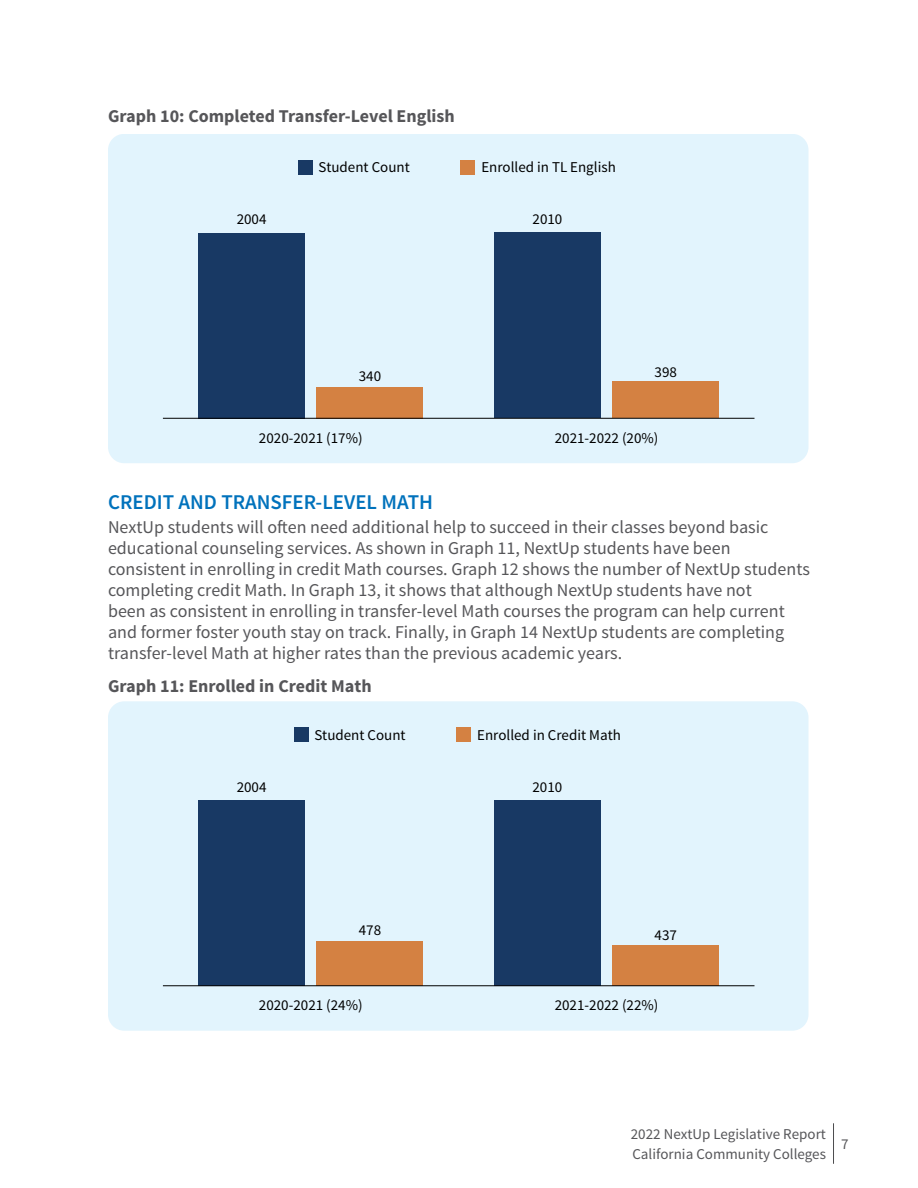
<style>
.page{position:relative;width:918px;height:1188px;background:#fff}
.page>*{position:absolute;margin:0;border:0;box-sizing:border-box;transform-origin:0 0}
.t1{font:600 21px "Yvltxf Vyjkrf Jpysnc Xskjrb Source Sans Pro";color:#0072bc}
.body_copy{font:18px/21px "Cnpfxv Vcfpxp Kxdkfr Tpssdp Source Sans Pro";color:#565659}
.Table_Title{font:700 18px "Cmtssr Jkjsfh Jtrhxj Cctjtl Source Sans Pro";color:#565659}
.t2{font:15px "Hrdgbg Pwvcjj Jmpdkk Plbvvw Source Sans Pro";color:#000}
.t3{font:15px "Spycfk Llknkd Pyxdcd Mnfnmy Source Sans Pro";color:#000}
.t4{font:15px/19.5px "Wwdbkg Source Sans Pro";color:#565659}
.t5{font:15px "Cnpfxv Vcfpxp Kxdkfr Tpssdp Source Sans Pro";color:#565659}
</style>
<div class="page">
<div style="left:108px;top:134px;width:701px;height:329px;background:#e2f4fd"></div>
<div style="left:317px;top:387px;width:106px;height:31px;background:#d48142"></div>
<div style="left:613px;top:381px;width:106px;height:37px;background:#d48142"></div>
<div style="left:198px;top:233px;width:107px;height:185px;background:#183964"></div>
<div style="left:494px;top:232px;width:107px;height:186px;background:#183964"></div>
<div style="left:298px;top:160px;width:15px;height:15px;background:#183964"></div>
<div style="left:460px;top:160px;width:15px;height:15px;background:#d48142"></div>
<hr style="left:163px;top:418px;width:592px;height:1px;background:#000">
<div style="left:108px;top:701px;width:701px;height:330px;background:#e2f4fd"></div>
<div style="left:317px;top:942px;width:106px;height:44px;background:#d48142"></div>
<div style="left:613px;top:945px;width:106px;height:41px;background:#d48142"></div>
<div style="left:198px;top:800px;width:107px;height:186px;background:#183964"></div>
<div style="left:494px;top:800px;width:107px;height:186px;background:#183964"></div>
<div style="left:294px;top:728px;width:15px;height:14px;background:#183964"></div>
<div style="left:456px;top:728px;width:15px;height:14px;background:#d48142"></div>
<hr style="left:163px;top:985px;width:591px;height:1px;background:#000">
<hr style="left:833px;top:1123px;width:1px;height:41px;background:#4d4d4f">
<p class="Table_Title" style="left:108px;top:104px;width:348px">Graph 10: Completed Transfer-Level English</p>
<p class="t3" style="left:318px;top:158px;width:93px">Student Count</p>
<p class="t3" style="left:481px;top:158px;width:136px">Enrolled in TL English</p>
<p class="t3" style="left:237px;top:210px;width:31px">2004</p>
<p class="t3" style="left:533px;top:210px;width:31px">2010</p>
<p class="t3" style="left:359px;top:367px;width:24px">340</p>
<p class="t3" style="left:655px;top:362px;width:24px">398</p>
<p class="t3" style="left:259px;top:429px;width:105px">2020-2021 (17%)</p>
<p class="t3" style="left:555px;top:429px;width:105px">2021-2022 (20%)</p>
<h3 class="t1" style="left:108px;top:488px;width:327px">CREDIT AND TRANSFER-LEVEL MATH</h3>
<p class="body_copy" style="left:108px;top:516px;width:704px">NextUp students will often need additional help to succeed in their classes beyond basic educational counseling services. As shown in Graph 11, NextUp students have been consistent in enrolling in credit Math courses. Graph 12 shows the number of NextUp students completing credit Math. In Graph 13, it shows that although NextUp students have not<br>been as consistent in enrolling in transfer-level Math courses the program can help current and former foster youth stay on track. Finally, in Graph 14 NextUp students are completing transfer-level Math at higher rates than the previous academic years.</p>
<p class="Table_Title" style="left:108px;top:674px;width:265px">Graph 11: Enrolled in Credit Math</p>
<p class="t2" style="left:314px;top:725px;width:93px">Student Count</p>
<p class="t2" style="left:477px;top:725px;width:145px">Enrolled in Credit Math</p>
<p class="t2" style="left:237px;top:778px;width:31px">2004</p>
<p class="t2" style="left:533px;top:778px;width:31px">2010</p>
<p class="t2" style="left:359px;top:921px;width:24px">478</p>
<p class="t2" style="left:655px;top:925px;width:24px">437</p>
<p class="t2" style="left:259px;top:996px;width:105px">2020-2021 (24%)</p>
<p class="t2" style="left:555px;top:996px;width:105px">2021-2022 (22%)</p>
<p class="t4" style="left:631px;top:1125px;width:197px">2022 NextUp Legislative Report<br>California Community Colleges</p>
<p class="t5" style="left:841px;top:1135px;width:9px">7</p>
</div>
